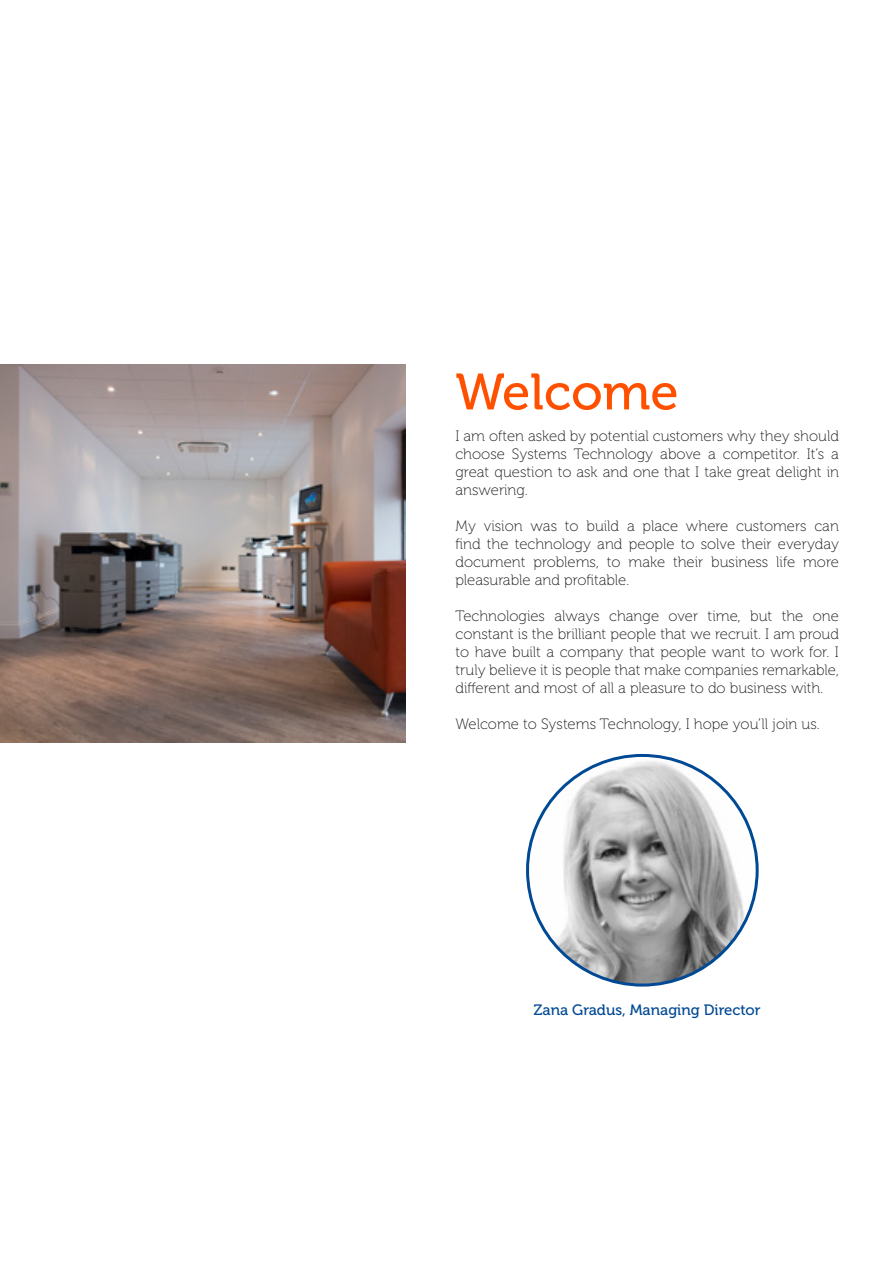
<style>
.page{position:relative;width:893px;height:1263px;background:#fff}
.page>*{position:absolute;margin:0;border:0;box-sizing:border-box;transform-origin:0 0}
.t1{font:51px "Museo 500";color:#ff5000}
.t2{font:15px/18px "Museo 100";color:#1d1d1b;text-align:justify}
.t3{font:15px "Museo 500";color:#004994}
</style>
<div class="page">
<img style="left:527px;top:755px;width:225px;height:230px">
<img style="left:0;top:365px;width:405px;height:377px">
<h1 class="t1" style="left:455px;top:364px;width:225px">Welcome</h1>
<p class="t2" style="left:455px;top:427px;width:385px">I am often asked by potential customers why they should choose Systems Technology above a competitor. It’s a great question to ask and one that I take great delight in answering.</p>
<p class="t2" style="left:455px;top:517px;width:385px">My vision was to build a place where customers can find the technology and people to solve their everyday document problems, to make their business life more pleasurable and profitable.</p>
<p class="t2" style="left:455px;top:607px;width:385px">Technologies always change over time, but the one constant is the brilliant people that we recruit. I am proud to have built a company that people want to work for. I truly believe it is people that make companies remarkable, different and most of all a pleasure to do business with.</p>
<p class="t2" style="left:455px;top:715px;width:366px">Welcome to Systems Technology, I hope you’ll join us.</p>
<p class="t3" style="left:534px;top:1001px;width:228px">Zana Gradus, Managing Director</p>
</div>
